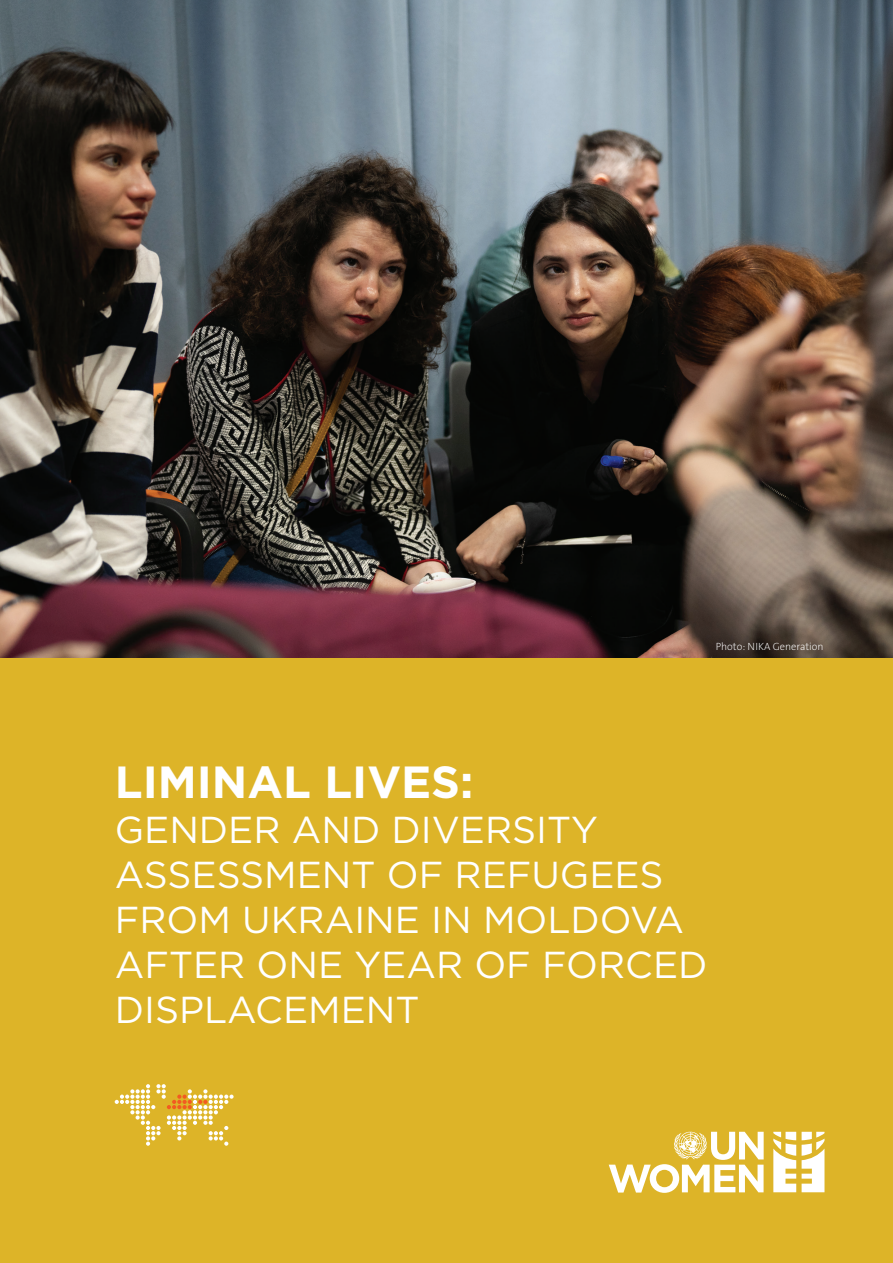
<style>
.page{position:relative;width:893px;height:1263px;background:#fff}
.page>*{position:absolute;margin:0;border:0;box-sizing:border-box;transform-origin:0 0}
.t1{font:700 45px "Gotham";color:#fff}
.t2{font:37.5px/45px "Gotham";color:#fff}
.t3{font:100 10.5px "The Sans";color:#fff}
</style>
<div class="page">
<img style="left:0;top:0;width:893px;height:659px">
<div style="left:0;top:659px;width:893px;height:604px;background:#ddb428"></div>
<svg style="left:115px;top:1084px;width:119px;height:62px"></svg>
<svg style="left:609px;top:1131px;width:155px;height:62px"></svg>
<svg style="left:773px;top:1132px;width:23px;height:61px"></svg>
<svg style="left:802px;top:1132px;width:22px;height:60px"></svg>
<p class="t3" style="left:716px;top:639px;width:109px">Photo: NIKA Generation</p>
<p class="t1" style="left:115px;top:752px;width:360px">LIMINAL LIVES:</p>
<p class="t2" style="left:115px;top:806px;width:594px">GENDER AND DIVERSITY<br>ASSESSMENT OF REFUGEES<br>FROM UKRAINE IN MOLDOVA<br>AFTER ONE YEAR OF FORCED<br>DISPLACEMENT</p>
</div>
